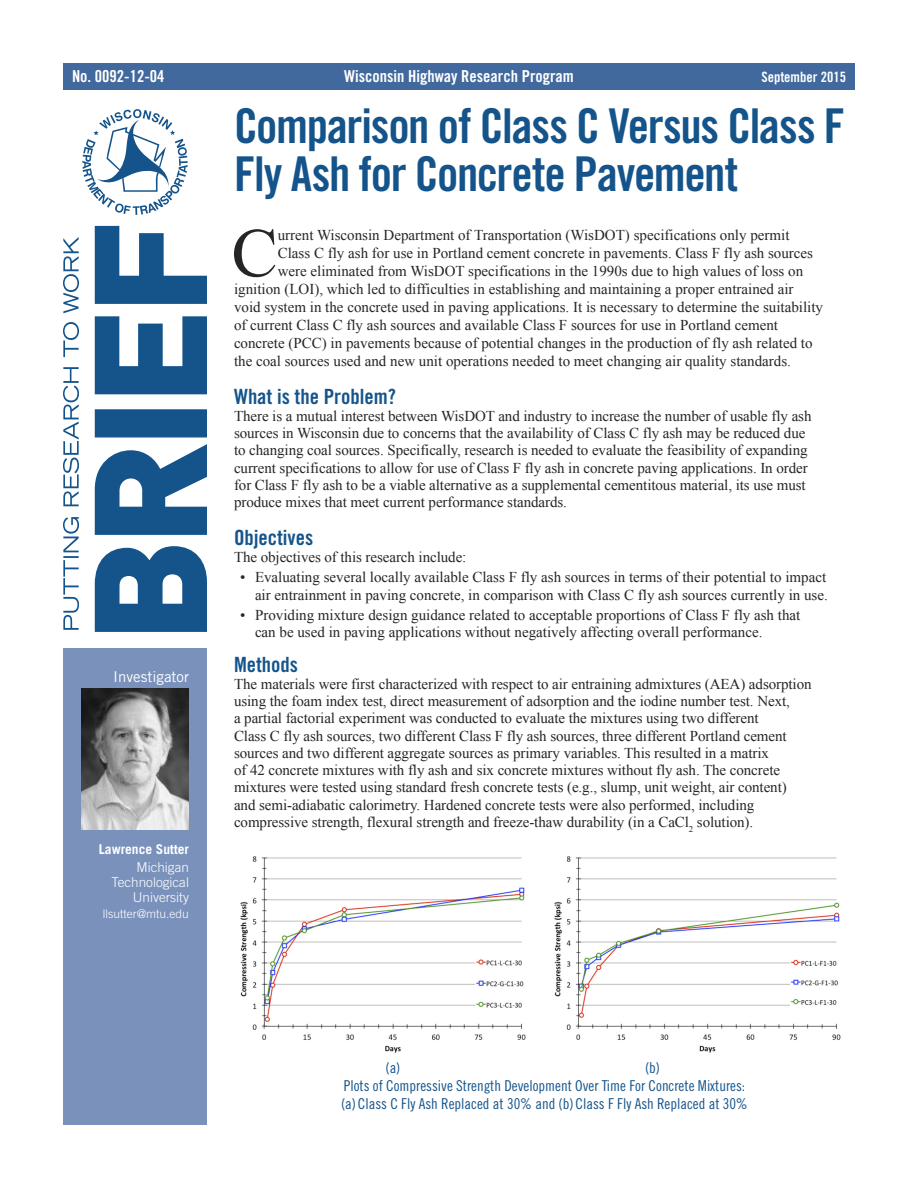
<style>
.page{position:relative;width:918px;height:1188px;background:#fff}
.page>*{position:absolute;margin:0;border:0;box-sizing:border-box;transform-origin:0 0}
.Body_1st_Paragraph{font:69.3px "Times New Roman";color:#272425}
.Headline_Blue{font:48px/48px "Trade Gothic LT Std Bd Cn 20";letter-spacing:-.03em;color:#15548b}
.Subhead_Blue{font:21px "Trade Gothic LT Std Bd Cn 20";color:#15548b}
.t1{font:16.5px "Trade Gothic LT Std Bd Cn 20";color:#fff}
.Body_Copy_space_p2{font:15px/17.2px "Times New Roman";letter-spacing:-.005em;color:#272425}
.Body_1st_Paragraph-2{font:15px "Times New Roman";color:#272425}
.Body_Copy_Normal{font:15px/17.2px "Times New Roman";letter-spacing:-.005em;color:#272425}
.Caption_Figure{font:15px/18px "Trade Gothic LT Std Cn 18";color:#15548b}
.Author_Sidebar_Subhe{font:15px "Trade Gothic LT Std";color:#fff}
.t2{font:14.25px "Trade Gothic LT Std Bd Cn 20";color:#fff}
.Author_Place_of_Work{font:300 13.5px/15px "Trade Gothic LT Std";color:#fff;text-align:right}
.Author_Name{font:700 13.5px "Trade Gothic LT Std";color:#fff}
.Author_Sidebar_Subhe-2{font:300 12px "Trade Gothic LT Std";color:#fff}
</style>
<div class="page">
<div style="left:63px;top:648px;width:144px;height:477px;background:#7991bb"></div>
<svg style="left:63px;top:237px;width:16px;height:393px"></svg>
<svg style="left:95px;top:226px;width:112px;height:406px;fill:#15548b"></svg>
<svg style="left:82px;top:109px;width:106px;height:106px"></svg>
<img style="left:81px;top:689px;width:108px;height:141px">
<div style="left:63px;top:63px;width:792px;height:27px;background:#41699d"></div>
<img style="left:240px;top:856px;width:286px;height:197px">
<img style="left:554px;top:856px;width:287px;height:197px">
<p class="t1" style="left:72px;top:67px;width:94px">No. 0092-12-04</p>
<p class="t1" style="left:344px;top:67px;width:231px">Wisconsin Highway Research Program</p>
<p class="t2" style="left:761px;top:69px;width:86px">September 2015</p>
<p class="Author_Sidebar_Subhe" style="left:113px;top:667px;width:77px">Investigator</p>
<p class="Author_Name" style="left:99px;top:841px;width:92px">Lawrence Sutter</p>
<p class="Author_Place_of_Work" style="left:111px;top:859px;width:79px">Michigan<br>Technological<br>University</p>
<p class="Author_Sidebar_Subhe-2" style="left:103px;top:907px;width:88px">llsutter@mtu.edu</p>
<p class="Headline_Blue" style="left:234px;top:101px;width:613px">Comparison of Class C Versus Class F<br>Fly Ash for Concrete Pavement</p>
<p class="Body_1st_Paragraph" style="left:231px;top:206px;width:48px">C</p>
<p class="Body_1st_Paragraph-2" style="left:278px;top:225px;width:513px">urrent Wisconsin Department of Transportation (WisDOT) specifications only permit</p>
<p class="Body_1st_Paragraph-2" style="left:278px;top:243px;width:537px">Class C fly ash for use in Portland cement concrete in pavements. Class F fly ash sources</p>
<p class="Body_1st_Paragraph-2" style="left:278px;top:261px;width:527px">were eliminated from WisDOT specifications in the 1990s due to high values of loss on</p>
<p class="Body_1st_Paragraph-2" style="left:234px;top:279px;width:561px">ignition (LOI), which led to difficulties in establishing and maintaining a proper entrained air</p>
<p class="Body_1st_Paragraph-2" style="left:234px;top:297px;width:591px">void system in the concrete used in paving applications. It is necessary to determine the suitability</p>
<p class="Body_1st_Paragraph-2" style="left:234px;top:315px;width:546px">of current Class C fly ash sources and available Class F sources for use in Portland cement</p>
<p class="Body_1st_Paragraph-2" style="left:234px;top:333px;width:580px">concrete (PCC) in pavements because of potential changes in the production of fly ash related to</p>
<p class="Body_1st_Paragraph-2" style="left:234px;top:351px;width:558px">the coal sources used and new unit operations needed to meet changing air quality standards.</p>
<p class="Subhead_Blue" style="left:234px;top:383px;width:164px">What is the Problem?</p>
<p class="Body_Copy_Normal" style="left:234px;top:407px;width:579px">There is a mutual interest between WisDOT and industry to increase the number of usable fly ash sources in Wisconsin due to concerns that the availability of Class C fly ash may be reduced due to changing coal sources. Specifically, research is needed to evaluate the feasibility of expanding current specifications to allow for use of Class F fly ash in concrete paving applications. In order for Class F fly ash to be a viable alternative as a supplemental cementitous material, its use must produce mixes that meet current performance standards.</p>
<p class="Subhead_Blue" style="left:234px;top:525px;width:81px">Objectives</p>
<p class="Body_Copy_space_p2" style="left:234px;top:548px;width:234px">The objectives of this research include:</p>
<p class="Body_Copy_space_p2" style="left:240px;top:568px;width:589px;text-align:right">• Evaluating several locally available Class F fly ash sources in terms of their potential to impact air entrainment in paving concrete, in comparison with Class C fly ash sources currently in use.</p>
<p class="Body_Copy_space_p2" style="left:255px;top:606px;width:547px;text-indent:-15px">• Providing mixture design guidance related to acceptable proportions of Class F fly ash that can be used in paving applications without negatively affecting overall performance.</p>
<p class="Subhead_Blue" style="left:234px;top:651px;width:66px">Methods</p>
<p class="Body_Copy_space_p2" style="left:234px;top:675px;width:579px">The materials were first characterized with respect to air entraining admixtures (AEA) adsorption using the foam index test, direct measurement of adsorption and the iodine number test. Next,<br>a partial factorial experiment was conducted to evaluate the mixtures using two different<br>Class C fly ash sources, two different Class F fly ash sources, three different Portland cement sources and two different aggregate sources as primary variables. This resulted in a matrix<br>of 42 concrete mixtures with fly ash and six concrete mixtures without fly ash. The concrete mixtures were tested using standard fresh concrete tests (e.g., slump, unit weight, air content) and semi-adiabatic calorimetry. Hardened concrete tests were also performed, including compressive strength, flexural strength and freeze-thaw durability (in a CaCl<sub>2</sub> solution).</p>
<p class="Caption_Figure" style="left:386px;top:1058px;width:16px">(a)</p>
<p class="Caption_Figure" style="left:645px;top:1058px;width:16px">(b)</p>
<p class="Caption_Figure" style="left:341px;top:1076px;width:408px">Plots of Compressive Strength Development Over Time For Concrete Mixtures: (a) Class C Fly Ash Replaced at 30% and (b) Class F Fly Ash Replaced at 30%</p>
</div>
